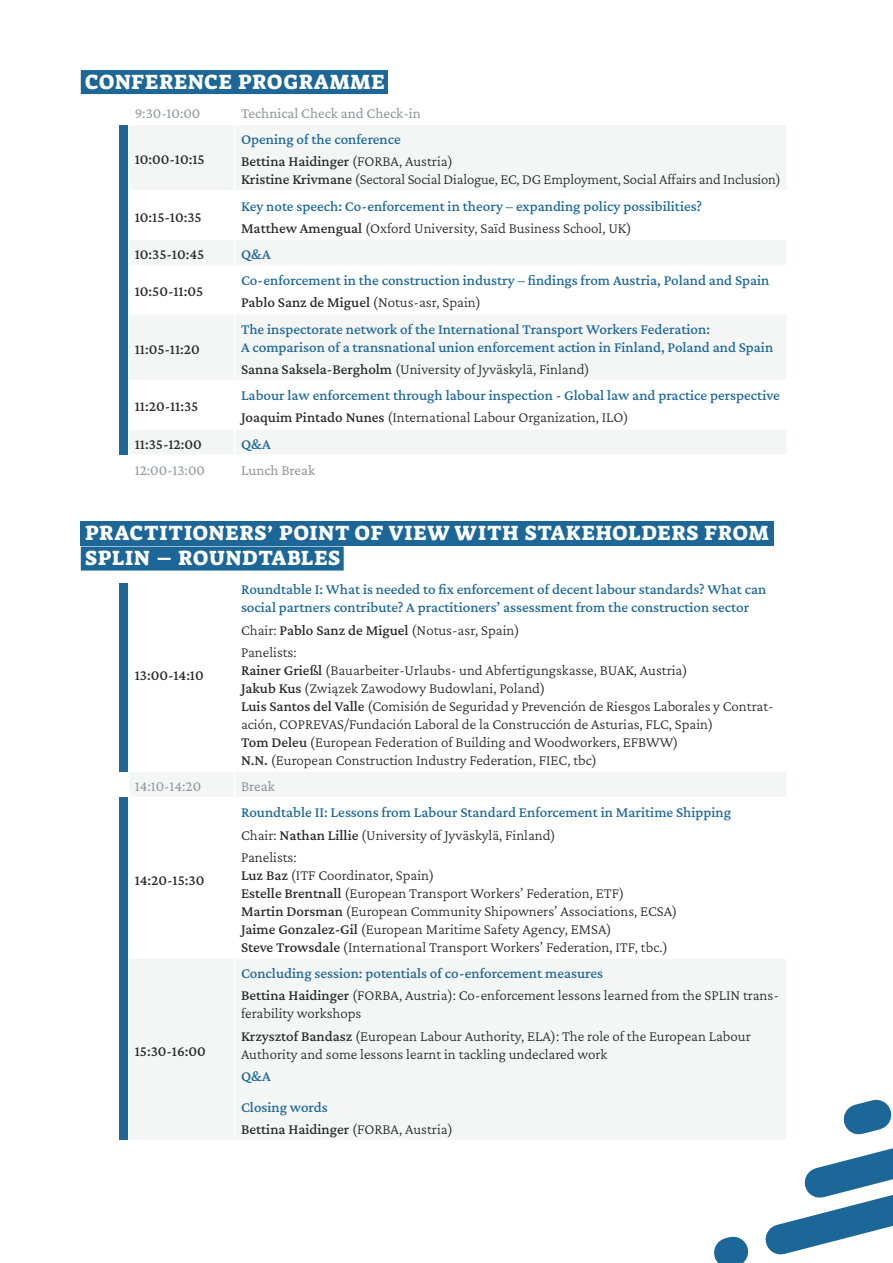
<style>
.page{position:relative;width:893px;height:1263px;background:#fff}
.page>*{position:absolute;margin:0;border:0;box-sizing:border-box;transform-origin:0 0}
.Überschrift{font:21px/25.2px "Suez One";letter-spacing:.04em;color:#fff}
.Tab_Text{font:300 15px/18px "Crimson Pro";color:#292829}
.Tab_Text-2{font:500 15px/18px "Crimson Pro";color:#1c6798}
.Tab_Text-3{font:500 15px "Crimson Pro";color:#292829}
.Tab_Text-4{font:15px "Crimson Pro";color:#939598}
.s1{font-weight:300}
.s2{font-weight:500}
</style>
<div class="page">
<div style="left:81px;top:521px;width:693px;height:24px;background:#1c6798"></div>
<svg style="left:714px;top:1099px;width:179px;height:164px"></svg>
<div style="left:81px;top:70px;width:307px;height:24px;background:#1c6798"></div>
<div style="left:81px;top:546px;width:263px;height:24px;background:#1c6798"></div>
<svg style="left:129px;top:125px;width:657px;height:329px;fill:#f4f5f5"></svg>
<hr style="left:234px;top:125px;width:1px;height:65px;background:#fff">
<hr style="left:128px;top:190px;width:107px;height:1px;background:#fff">
<hr style="left:235px;top:190px;width:553px;height:1px;background:#fff">
<hr style="left:234px;top:191px;width:1px;height:47px;background:#fff">
<hr style="left:128px;top:238px;width:107px;height:2px;background:#fff">
<hr style="left:235px;top:238px;width:553px;height:2px;background:#fff">
<svg style="left:234px;top:240px;width:1px;height:25px"></svg>
<hr style="left:128px;top:265px;width:107px;height:1px;background:#fff">
<hr style="left:235px;top:265px;width:553px;height:1px;background:#fff">
<hr style="left:234px;top:266px;width:1px;height:47px;background:#fff">
<hr style="left:128px;top:313px;width:107px;height:2px;background:#fff">
<hr style="left:235px;top:313px;width:553px;height:2px;background:#fff">
<hr style="left:234px;top:315px;width:1px;height:64px;background:#fff">
<hr style="left:128px;top:379px;width:107px;height:2px;background:#fff">
<hr style="left:235px;top:379px;width:553px;height:2px;background:#fff">
<hr style="left:234px;top:381px;width:1px;height:47px;background:#fff">
<hr style="left:128px;top:428px;width:107px;height:1px;background:#fff">
<hr style="left:235px;top:428px;width:553px;height:1px;background:#fff">
<svg style="left:234px;top:429px;width:1px;height:25px"></svg>
<svg style="left:129px;top:772px;width:658px;height:367px;fill:#f4f5f5"></svg>
<svg style="left:234px;top:772px;width:1px;height:25px"></svg>
<hr style="left:128px;top:797px;width:107px;height:1px;background:#fff">
<hr style="left:235px;top:797px;width:553px;height:1px;background:#fff">
<hr style="left:234px;top:798px;width:1px;height:159px;background:#fff">
<hr style="left:128px;top:957px;width:107px;height:2px;background:#fff">
<hr style="left:235px;top:957px;width:553px;height:2px;background:#fff">
<hr style="left:234px;top:959px;width:1px;height:180px;background:#fff">
<hr style="left:787px;top:959px;width:1px;height:180px;background:#fff">
<hr style="left:235px;top:1139px;width:553px;height:2px;background:#fff">
<div style="left:119px;top:125px;width:9px;height:329px;background:#1c6798"></div>
<div style="left:119px;top:583px;width:9px;height:189px;background:#1c6798"></div>
<div style="left:119px;top:797px;width:9px;height:342px;background:#1c6798"></div>
<p class="Überschrift" style="left:85px;top:69px;width:301px">CONFERENCE PROGRAMME</p>
<p class="Tab_Text-4" style="left:135px;top:103px;width:67px">9:30-10:00</p>
<p class="Tab_Text-4" style="left:241px;top:103px;width:181px">Technical Check and Check-in</p>
<p class="Tab_Text-3" style="left:135px;top:150px;width:72px">10:00-10:15</p>
<p class="Tab_Text-2" style="left:241px;top:130px;width:161px">Opening of the conference</p>
<p class="Tab_Text-3" style="left:241px;top:152px;width:213px">Bettina Haidinger <span class="s1">(FORBA, Austria)</span></p>
<p class="Tab_Text" style="left:241px;top:170px;width:541px"><span class="s2">Kristine Krivmane</span> (Sectoral Social Dialogue, EC, DG Employment, Social Affairs and Inclusion)</p>
<p class="Tab_Text-3" style="left:135px;top:207px;width:68px">10:15-10:35</p>
<p class="Tab_Text-2" style="left:241px;top:196px;width:463px">Key note speech: Co-enforcement in theory – expanding policy possibilities?</p>
<p class="Tab_Text" style="left:241px;top:219px;width:392px"><span class="s2">Matthew Amengual</span> (Oxford University, Saïd Business School, UK)</p>
<p class="Tab_Text-3" style="left:135px;top:245px;width:71px">10:35-10:45</p>
<p class="Tab_Text-2" style="left:241px;top:245px;width:31px">Q&amp;A</p>
<p class="Tab_Text-3" style="left:135px;top:282px;width:70px">10:50-11:05</p>
<p class="Tab_Text-2" style="left:241px;top:271px;width:530px">Co-enforcement in the construction industry – findings from Austria, Poland and Spain</p>
<p class="Tab_Text-3" style="left:241px;top:293px;width:242px">Pablo Sanz de Miguel <span class="s1">(Notus-asr, Spain)</span></p>
<p class="Tab_Text-3" style="left:135px;top:339px;width:67px">11:05-11:20</p>
<p class="Tab_Text-3" style="left:135px;top:397px;width:65px">11:20-11:35</p>
<p class="Tab_Text-2" style="left:241px;top:319px;width:534px">The inspectorate network of the International Transport Workers Federation:<br>A comparison of a transnational union enforcement action in Finland, Poland and Spain</p>
<p class="Tab_Text" style="left:241px;top:360px;width:350px"><span class="s2">Sanna Saksela-Bergholm</span> (University of Jyväskylä, Finland)</p>
<p class="Tab_Text-2" style="left:241px;top:386px;width:540px">Labour law enforcement through labour inspection - Global law and practice perspective</p>
<p class="Tab_Text" style="left:241px;top:408px;width:389px"><span class="s2">Joaquim Pintado Nunes</span> (International Labour Organization, ILO)</p>
<p class="Tab_Text-3" style="left:135px;top:434px;width:69px">11:35-12:00</p>
<p class="Tab_Text-2" style="left:241px;top:434px;width:31px">Q&amp;A</p>
<p class="Tab_Text-4" style="left:135px;top:460px;width:72px">12:00-13:00</p>
<p class="Tab_Text-4" style="left:241px;top:460px;width:76px">Lunch Break</p>
<p class="Überschrift" style="left:85px;top:520px;width:685px">PRACTITIONERS’ POINT OF VIEW WITH STAKEHOLDERS FROM<br>SPLIN – ROUNDTABLES</p>
<p class="Tab_Text-3" style="left:135px;top:665px;width:71px">13:00-14:10</p>
<p class="Tab_Text-2" style="left:241px;top:580px;width:527px">Roundtable I: What is needed to fix enforcement of decent labour standards? What can social partners contribute? A practitioners’ assessment from the construction sector</p>
<p class="Tab_Text" style="left:241px;top:620px;width:280px">Chair: <span class="s2">Pablo Sanz de Miguel</span> (Notus-asr, Spain)</p>
<p class="Tab_Text" style="left:241px;top:643px;width:534px">Panelists:<br><span class="s2">Rainer Grießl</span> (Bauarbeiter-Urlaubs- und Abfertigungskasse, BUAK, Austria)<br><span class="s2">Jakub Kus</span> (Związek Zawodowy Budowlani, Poland)<br><span class="s2">Luis Santos del Valle</span> (Comisión de Seguridad y Prevención de Riesgos Laborales y Contrat&shy;ación, COPREVAS/Fundación Laboral de la Construcción de Asturias, FLC, Spain)<br><span class="s2">Tom Deleu</span> (European Federation of Building and Woodworkers, EFBWW)<br><span class="s2">N.N.</span> (European Construction Industry Federation, FIEC, tbc)</p>
<p class="Tab_Text-4" style="left:135px;top:777px;width:68px">14:10-14:20</p>
<p class="Tab_Text-4" style="left:241px;top:777px;width:35px">Break</p>
<p class="Tab_Text-3" style="left:135px;top:870px;width:71px">14:20-15:30</p>
<p class="Tab_Text-3" style="left:135px;top:1041px;width:73px">15:30-16:00</p>
<p class="Tab_Text-2" style="left:241px;top:803px;width:492px">Roundtable II: Lessons from Labour Standard Enforcement in Maritime Shipping</p>
<p class="Tab_Text" style="left:241px;top:825px;width:316px">Chair: <span class="s2">Nathan Lillie</span> (University of Jyväskylä, Finland)</p>
<p class="Tab_Text" style="left:241px;top:848px;width:438px">Panelists:<br><span class="s2">Luz Baz</span> (ITF Coordinator, Spain)<br><span class="s2">Estelle Brentnall</span> (European Transport Workers’ Federation, ETF)<br><span class="s2">Martin Dorsman</span> (European Community Shipowners’ Associations, ECSA)<br><span class="s2">Jaime Gonzalez-Gil</span> (European Maritime Safety Agency, EMSA)<br><span class="s2">Steve Trowsdale</span> (International Transport Workers’ Federation, ITF, tbc.)</p>
<p class="Tab_Text-2" style="left:241px;top:964px;width:363px">Concluding session: potentials of co-enforcement measures</p>
<p class="Tab_Text" style="left:241px;top:986px;width:539px"><span class="s2">Bettina Haidinger</span> (FORBA, Austria): Co-enforcement lessons learned from the SPLIN trans&shy;ferability workshops</p>
<p class="Tab_Text" style="left:241px;top:1026px;width:511px"><span class="s2">Krzysztof Bandasz</span> (European Labour Authority, ELA): The role of the European Labour<br>Authority and some lessons learnt in tackling undeclared work</p>
<p class="Tab_Text-2" style="left:241px;top:1067px;width:31px">Q&amp;A</p>
<p class="Tab_Text-2" style="left:241px;top:1097px;width:88px">Closing words</p>
<p class="Tab_Text-3" style="left:241px;top:1119px;width:213px">Bettina Haidinger <span class="s1">(FORBA, Austria)</span></p>
</div>
